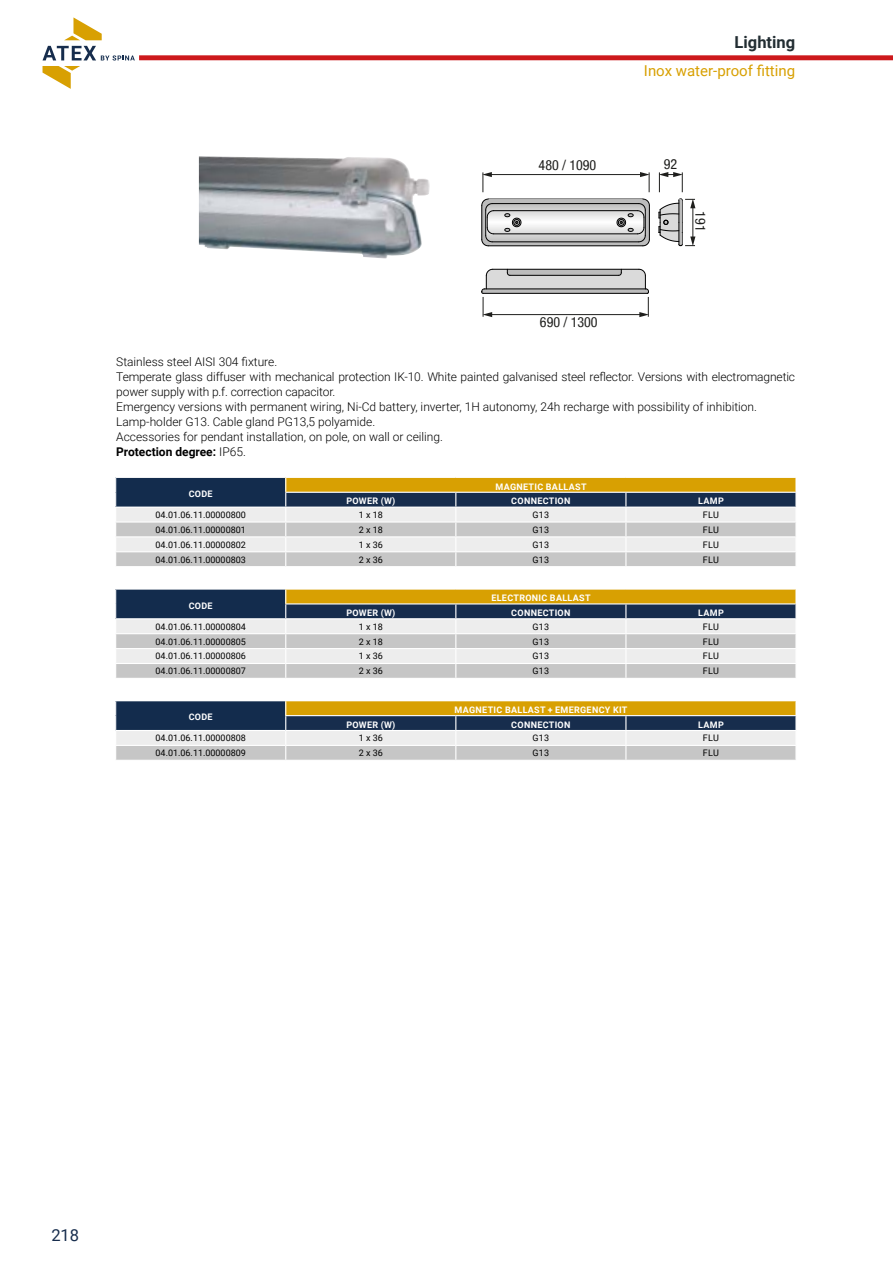
<style>
.page{position:relative;width:893px;height:1263px;background:#fff}
.page>*{position:absolute;margin:0;border:0;box-sizing:border-box;transform-origin:0 0}
.t1{font:700 16.5px "Roboto";color:#222d32}
.t2{font:16.5px "Roboto";color:#172d4d}
.t3{font:15px "Roboto";color:#d8a002}
.t4{font:condensed 14.1px "Helvetica Neue LT Std";color:#1e1e1c}
.t5{font:300 12px/15px "Roboto";color:#000}
.t6{font:9px "Roboto";color:#000}
.t7{font:700 9px "Roboto";letter-spacing:.035em;color:#fff}
.s1{font-weight:700}
</style>
<div class="page">
<svg style="left:481px;top:198px;width:169px;height:48px"></svg>
<svg style="left:481px;top:269px;width:168px;height:48px"></svg>
<hr style="left:488px;top:174px;width:154px;height:1px;background:#1e1e1c">
<svg style="left:640px;top:172px;width:10px;height:20px"></svg>
<svg style="left:482px;top:172px;width:10px;height:20px"></svg>
<svg style="left:659px;top:172px;width:24px;height:20px"></svg>
<svg style="left:659px;top:198px;width:36px;height:49px"></svg>
<img style="left:199px;top:156px;width:231px;height:103px">
<svg style="left:115px;top:478px;width:681px;height:88px;background:#b5b3a7"></svg>
<svg style="left:115px;top:590px;width:681px;height:88px;background:#b5b3a8"></svg>
<svg style="left:115px;top:701px;width:681px;height:59px;background:#a19f8d"></svg>
<div style="left:139px;top:55px;width:754px;height:5px;background:#cd191c"></div>
<svg style="left:43px;top:46px;width:92px;height:43px"></svg>
<svg style="left:64px;top:17px;width:38px;height:23px"></svg>
<h1 class="t1" style="left:735px;top:31px;width:62px">Lighting</h1>
<p class="t3" style="left:644px;top:60px;width:153px">Inox water-proof fitting</p>
<p class="t4" style="left:539px;top:157px;width:59px">480 / 1090</p>
<p class="t4" style="left:664px;top:156px;width:15px">92</p>
<p class="t4" style="left:709px;top:211px;width:22px;rotate:90deg">191</p>
<p class="t4" style="left:540px;top:314px;width:59px">690 / 1300</p>
<p class="t5" style="left:116px;top:353px;width:680px">Stainless steel AISI 304 fixture.<br>Temperate glass diffuser with mechanical protection IK-10. White painted galvanised steel reflector. Versions with electromagnetic power supply with p.f. correction capacitor.<br>Emergency versions with permanent wiring, Ni-Cd battery, inverter, 1H autonomy, 24h recharge with possibility of inhibition.<br>Lamp-holder G13. Cable gland PG13,5 polyamide.<br>Accessories for pendant installation, on pole, on wall or ceiling.<br><span class="s1">Protection degree:</span> IP65.</p>
<p class="t7" style="left:189px;top:487px;width:25px">CODE</p>
<p class="t7" style="left:495px;top:480px;width:93px">MAGNETIC BALLAST</p>
<p class="t7" style="left:346px;top:495px;width:51px">POWER (W)</p>
<p class="t7" style="left:511px;top:495px;width:61px">CONNECTION</p>
<p class="t7" style="left:698px;top:495px;width:27px">LAMP</p>
<p class="t6" style="left:156px;top:508px;width:92px">04.01.06.11.00000800</p>
<p class="t6" style="left:359px;top:508px;width:26px">1 x 18</p>
<p class="t6" style="left:532px;top:508px;width:18px">G13</p>
<p class="t6" style="left:703px;top:508px;width:18px">FLU</p>
<p class="t6" style="left:156px;top:523px;width:92px">04.01.06.11.00000801</p>
<p class="t6" style="left:359px;top:523px;width:26px">2 x 18</p>
<p class="t6" style="left:532px;top:523px;width:18px">G13</p>
<p class="t6" style="left:703px;top:523px;width:18px">FLU</p>
<p class="t6" style="left:156px;top:538px;width:92px">04.01.06.11.00000802</p>
<p class="t6" style="left:359px;top:538px;width:26px">1 x 36</p>
<p class="t6" style="left:532px;top:538px;width:18px">G13</p>
<p class="t6" style="left:703px;top:538px;width:18px">FLU</p>
<p class="t6" style="left:156px;top:553px;width:92px">04.01.06.11.00000803</p>
<p class="t6" style="left:359px;top:553px;width:26px">2 x 36</p>
<p class="t6" style="left:532px;top:553px;width:18px">G13</p>
<p class="t6" style="left:703px;top:553px;width:18px">FLU</p>
<p class="t7" style="left:189px;top:599px;width:25px">CODE</p>
<p class="t7" style="left:491px;top:592px;width:101px">ELECTRONIC BALLAST</p>
<p class="t7" style="left:346px;top:607px;width:51px">POWER (W)</p>
<p class="t7" style="left:511px;top:607px;width:61px">CONNECTION</p>
<p class="t7" style="left:698px;top:607px;width:27px">LAMP</p>
<p class="t6" style="left:156px;top:620px;width:92px">04.01.06.11.00000804</p>
<p class="t6" style="left:359px;top:620px;width:26px">1 x 18</p>
<p class="t6" style="left:532px;top:620px;width:18px">G13</p>
<p class="t6" style="left:703px;top:620px;width:18px">FLU</p>
<p class="t6" style="left:156px;top:635px;width:92px">04.01.06.11.00000805</p>
<p class="t6" style="left:359px;top:635px;width:26px">2 x 18</p>
<p class="t6" style="left:532px;top:635px;width:18px">G13</p>
<p class="t6" style="left:703px;top:635px;width:18px">FLU</p>
<p class="t6" style="left:156px;top:650px;width:92px">04.01.06.11.00000806</p>
<p class="t6" style="left:359px;top:650px;width:26px">1 x 36</p>
<p class="t6" style="left:532px;top:650px;width:18px">G13</p>
<p class="t6" style="left:703px;top:650px;width:18px">FLU</p>
<p class="t6" style="left:156px;top:665px;width:92px">04.01.06.11.00000807</p>
<p class="t6" style="left:359px;top:665px;width:26px">2 x 36</p>
<p class="t6" style="left:532px;top:665px;width:18px">G13</p>
<p class="t6" style="left:703px;top:665px;width:18px">FLU</p>
<p class="t7" style="left:189px;top:711px;width:25px">CODE</p>
<p class="t7" style="left:455px;top:703px;width:174px">MAGNETIC BALLAST + EMERGENCY KIT</p>
<p class="t7" style="left:346px;top:718px;width:51px">POWER (W)</p>
<p class="t7" style="left:511px;top:718px;width:61px">CONNECTION</p>
<p class="t7" style="left:698px;top:718px;width:27px">LAMP</p>
<p class="t6" style="left:156px;top:732px;width:92px">04.01.06.11.00000808</p>
<p class="t6" style="left:359px;top:732px;width:26px">1 x 36</p>
<p class="t6" style="left:532px;top:732px;width:18px">G13</p>
<p class="t6" style="left:703px;top:732px;width:18px">FLU</p>
<p class="t6" style="left:156px;top:747px;width:92px">04.01.06.11.00000809</p>
<p class="t6" style="left:359px;top:747px;width:26px">2 x 36</p>
<p class="t6" style="left:532px;top:747px;width:18px">G13</p>
<p class="t6" style="left:703px;top:747px;width:18px">FLU</p>
<h1 class="t2" style="left:51px;top:1224px;width:29px">218</h1>
</div>
